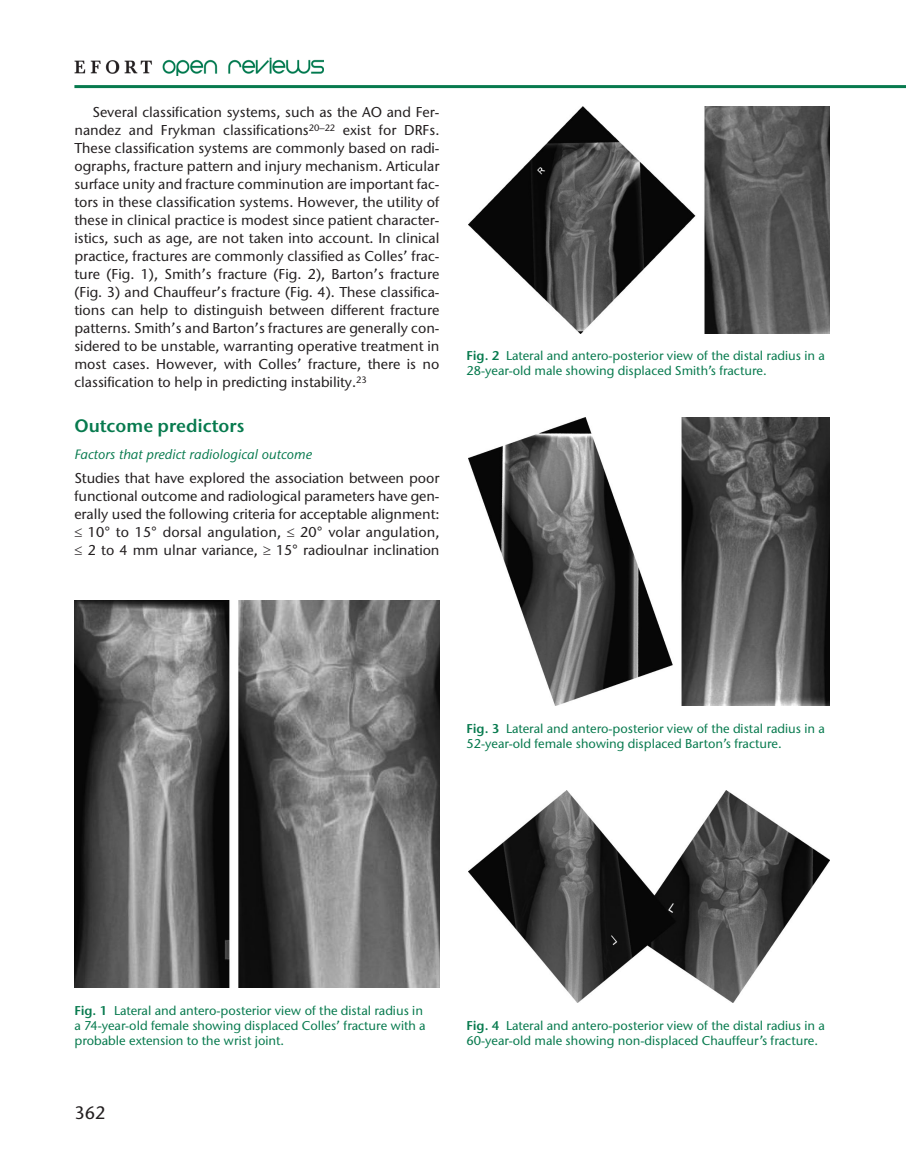
<style>
.page{position:relative;width:906px;height:1170px;background:#fff}
.page>*{position:absolute;margin:0;border:0;box-sizing:border-box;transform-origin:0 0}
.t1{font:600 18px "Stone Sans ITC Pro";color:#077a4e}
.t2{font:500 18px "Stone Sans ITC Pro";color:#231f20}
.t3{font:500 14.25px/18px "Stone Sans ITC Pro";color:#231f20;text-align:justify}
.t4{font:italic 500 13.5px "Stone Sans ITC Pro";color:#077a4e}
.t5{font:500 12.75px/15px "Stone Sans ITC Pro";color:#077a4e}
.s1{font-weight:600}
</style>
<div class="page">
<img style="left:74px;top:57px;width:250px;height:19px">
<hr style="left:74px;top:85px;width:832px;height:3px;background:#077a4e">
<img style="left:74px;top:600px;width:365px;height:387px">
<img style="left:469px;top:106px;width:360px;height:227px">
<img style="left:469px;top:417px;width:360px;height:288px">
<img style="left:469px;top:790px;width:360px;height:212px">
<p class="t3" style="left:74px;top:103px;width:366px;text-indent:18px">Several classification systems, such as the AO and Fer&shy;nandez and Frykman classifications<sup>20–22</sup> exist for DRFs.<br>These classification systems are commonly based on radi&shy;ographs, fracture pattern and injury mechanism. Articular surface unity and fracture comminution are important fac&shy;tors in these classification systems. However, the utility of these in clinical practice is modest since patient character&shy;istics, such as age, are not taken into account. In clinical practice, fractures are commonly classified as Colles’ frac&shy;ture (Fig. 1), Smith’s fracture (Fig. 2), Barton’s fracture (Fig. 3) and Chauffeur’s fracture (Fig. 4). These classifica&shy;tions can help to distinguish between different fracture patterns. Smith’s and Barton’s fractures are generally con&shy;sidered to be unstable, warranting operative treatment in most cases. However, with Colles’ fracture, there is no classification to help in predicting instability.<sup>23</sup></p>
<p class="t1" style="left:74px;top:414px;width:172px">Outcome predictors</p>
<p class="t4" style="left:74px;top:446px;width:239px">Factors that predict radiological outcome</p>
<p class="t3" style="left:74px;top:469px;width:366px">Studies that have explored the association between poor functional outcome and radiological parameters have gen&shy;erally used the following criteria for acceptable alignment: ≤ 10° to 15° dorsal angulation, ≤ 20° volar angulation, ≤ 2 to 4 mm ulnar variance, ≥ 15° radioulnar inclination</p>
<p class="t5" style="left:466px;top:348px;width:360px"><span class="s1">Fig. 2</span> Lateral and antero-posterior view of the distal radius in a<br>28-year-old male showing displaced Smith’s fracture.</p>
<p class="t5" style="left:466px;top:720px;width:360px"><span class="s1">Fig. 3</span> Lateral and antero-posterior view of the distal radius in a<br>52-year-old female showing displaced Barton’s fracture.</p>
<p class="t5" style="left:74px;top:1002px;width:353px"><span class="s1">Fig. 1</span> Lateral and antero-posterior view of the distal radius in a 74-year-old female showing displaced Colles’ fracture with a probable extension to the wrist joint.</p>
<p class="t2" style="left:74px;top:1101px;width:32px">362</p>
<p class="t5" style="left:466px;top:1017px;width:360px"><span class="s1">Fig. 4</span> Lateral and antero-posterior view of the distal radius in a<br>60-year-old male showing non-displaced Chauffeur’s fracture.</p>
</div>
